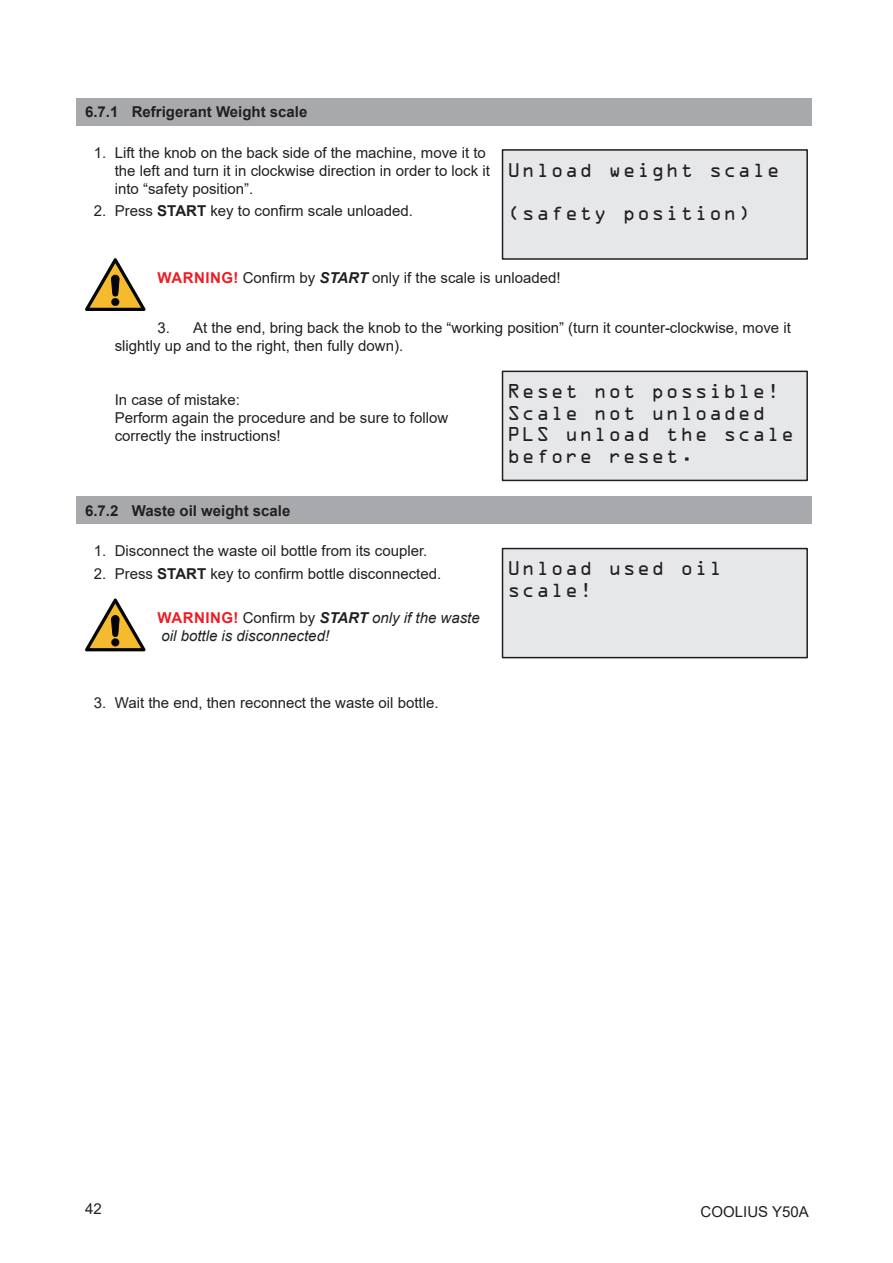
<style>
.page{position:relative;width:893px;height:1263px;background:#fff}
.page>*{position:absolute;margin:0;border:0;box-sizing:border-box;transform-origin:0 0}
.t1{font:18px/21.6px "OCRA Std";letter-spacing:.08em;color:#231f20}
.t2{font:15px/18px "Arial";color:#231f20}
.t3{font:italic 15px/18px "Arial";color:#231f20}
.t4{font:700 15px "Arial";color:#231f20}
.s1{font-weight:700}
.s2{font-weight:700;color:#ee1d23}
.s3{font-weight:700;font-style:italic}
.s4{font-weight:700;font-style:normal;color:#ee1d23}
.s5{font-style:normal}
</style>
<div class="page">
<div style="left:77px;top:98px;width:735px;height:28px;background:#a8a9ad"></div>
<div style="left:77px;top:496px;width:735px;height:28px;background:#a8a9ad"></div>
<div style="left:502px;top:150px;width:305px;height:109px;background:#e6e7e9"></div>
<div style="left:502px;top:149px;width:306px;height:111px;border:2px solid #231f20"></div>
<svg style="left:85px;top:258px;width:61px;height:53px"></svg>
<div style="left:502px;top:371px;width:305px;height:109px;background:#e6e7e9"></div>
<div style="left:502px;top:371px;width:306px;height:110px;border:2px solid #231f20"></div>
<div style="left:502px;top:548px;width:305px;height:110px;background:#e6e7e9"></div>
<div style="left:502px;top:548px;width:306px;height:110px;border:2px solid #231f20"></div>
<svg style="left:85px;top:598px;width:61px;height:53px"></svg>
<p class="t4" style="left:85px;top:101px;width:224px">6.7.1 Refrigerant Weight scale</p>
<p class="t2" style="left:115px;top:143px;width:377px;text-indent:-21px">1. Lift the knob on the back side of the machine, move it to the left and turn it in clockwise direction in order to lock it into “safety position”.</p>
<p class="t2" style="left:94px;top:202px;width:321px">2. Press <span class="s1">START</span> key to confirm scale unloaded.</p>
<p class="t1" style="left:507px;top:160px;width:274px">Unload weight scale</p>
<p class="t1" style="left:507px;top:204px;width:245px">(safety position)</p>
<p class="t2" style="left:158px;top:268px;width:404px"><span class="s2">WARNING!</span> Confirm by <span class="s3">START</span> only if the scale is unloaded!</p>
<p class="t2" style="left:115px;top:318px;width:677px;text-indent:43px">3. At the end, bring back the knob to the “working position” (turn it counter-clockwise, move it slightly up and to the right, then fully down).</p>
<p class="t2" style="left:115px;top:390px;width:335px">In case of mistake:<br>Perform again the procedure and be sure to follow correctly the instructions!</p>
<p class="t1" style="left:507px;top:382px;width:288px">Reset not possible!<br>Scale not unloaded<br>PLS unload the scale before reset.</p>
<p class="t4" style="left:85px;top:500px;width:207px">6.7.2 Waste oil weight scale</p>
<p class="t2" style="left:94px;top:542px;width:335px">1. Disconnect the waste oil bottle from its coupler.</p>
<p class="t2" style="left:94px;top:564px;width:349px">2. Press <span class="s1">START</span> key to confirm bottle disconnected.</p>
<p class="t3" style="left:158px;top:609px;width:324px"><span class="s4">WARNING!</span> <span class="s5">Confirm by</span> <span class="s1">START</span> only if the waste oil bottle is disconnected!</p>
<p class="t2" style="left:94px;top:693px;width:346px">3. Wait the end, then reconnect the waste oil bottle.</p>
<p class="t1" style="left:507px;top:559px;width:216px">Unload used oil scale!</p>
<p class="t2" style="left:85px;top:1200px;width:18px">42</p>
<p class="t2" style="left:701px;top:1202px;width:110px">COOLIUS Y50A</p>
</div>
